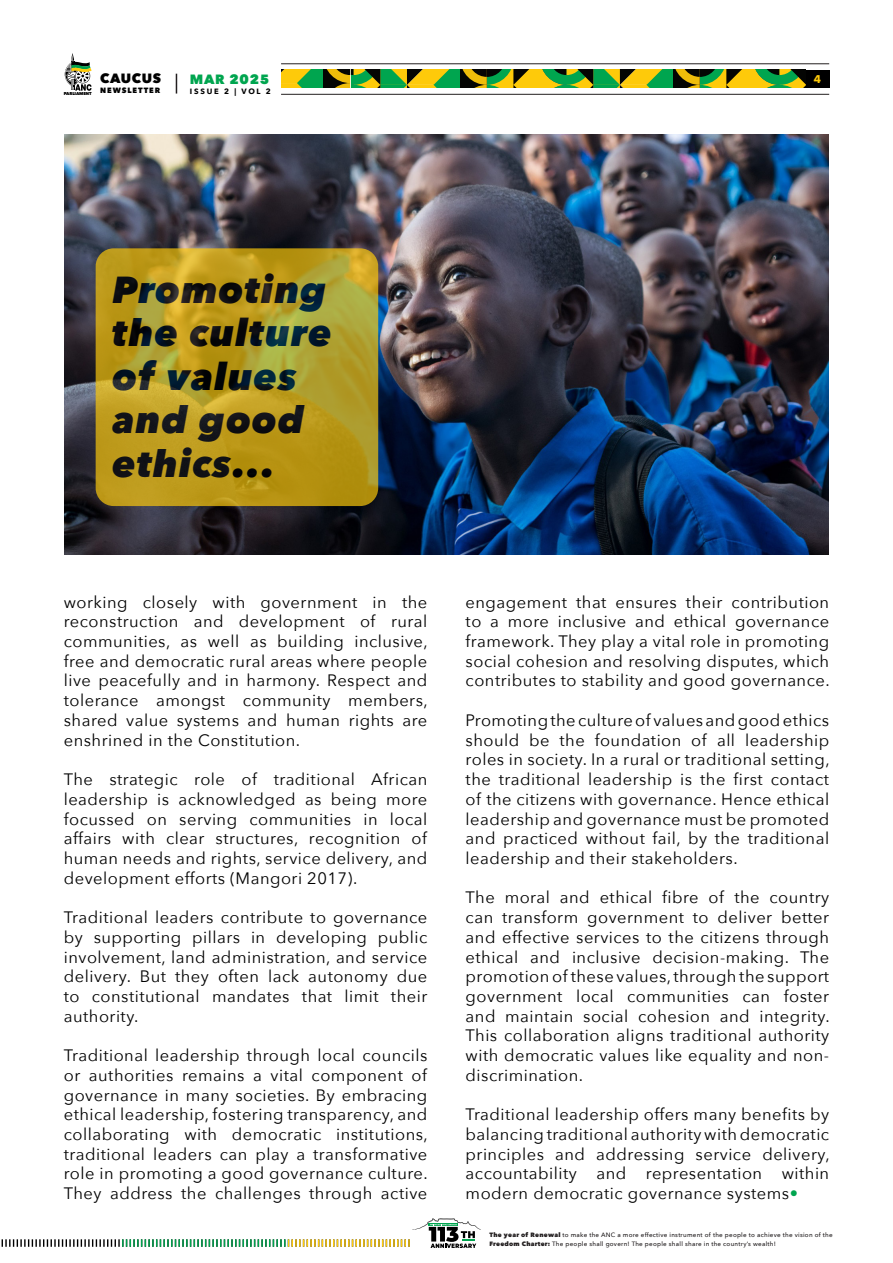
<style>
.page{position:relative;width:893px;height:1263px;background:#fff}
.page>*{position:absolute;margin:0;border:0;box-sizing:border-box;transform-origin:0 0}
.t1{font:italic 800 37.5px/43.5px "Avenir Next";letter-spacing:.03em;color:#000}
.t2{font:16.5px/19.6px "Avenir Next";letter-spacing:.03em;color:#000;text-align:justify}
.t3{font:800 13.35px "Avenir Next";letter-spacing:.05em;color:#00a54f}
.t4{font:800 13.35px "Avenir Next";letter-spacing:.05em;color:#000}
.t5{font:700 10.5px "Futura LT";color:#feca0a}
.t6{font:700 7.65px "Avenir Next";letter-spacing:.225em;color:#000}
.t7{font:800 7.65px "Avenir Next";letter-spacing:.12em;color:#000}
.t8{font:500 6.3px/8.9px "Avenir Next";letter-spacing:.04em;color:#231f20}
.t9{font:800 4.2px "Avenir Next";letter-spacing:-.03em;color:#000}
.s1{color:#00a54f}
.s2{font-weight:800}
</style>
<div class="page">
<div style="left:806px;top:70px;width:23px;height:18px;background:#000"></div>
<hr style="left:281px;top:64px;width:548px;height:1px;background:#231f20">
<hr style="left:281px;top:94px;width:548px;height:1px;background:#231f20">
<svg style="left:281px;top:70px;width:525px;height:18px;background:#729521"></svg>
<svg style="left:64px;top:53px;width:28px;height:38px"></svg>
<svg style="left:176px;top:74px;width:1px;height:20px"></svg>
<svg style="left:1px;top:1218px;width:480px;height:30px"></svg>
<img style="left:65px;top:135px;width:763px;height:419px">
<svg style="left:96px;top:248px;width:282px;height:258px;background:#ba9d22"></svg>
<p class="t9" style="left:64px;top:91px;width:29px">PARLIAMENT</p>
<p class="t4" style="left:100px;top:70px;width:63px">CAUCUS</p>
<p class="t7" style="left:100px;top:86px;width:62px">NEWSLETTER</p>
<p class="t3" style="left:190px;top:71px;width:81px">MAR 2025</p>
<p class="t6" style="left:190px;top:84px;width:82px">ISSUE 2 | VOL 2</p>
<p class="t5" style="left:814px;top:72px;width:9px">4</p>
<h1 class="t1" style="left:113px;top:268px;width:221px">Promoting the culture of values and good ethics...</h1>
<p class="t2" style="left:64px;top:591px;width:366px">working closely with government in the reconstruction and development of rural communities, as well as building inclusive, free and democratic rural areas where people live peacefully and in harmony. Respect and tolerance amongst community members, shared value systems and human rights are enshrined in the Constitution.</p>
<p class="t2" style="left:64px;top:769px;width:365px">The strategic role of traditional African leadership is acknowledged as being more focussed on serving communities in local affairs with clear structures, recognition of human needs and rights, service delivery, and development efforts (Mangori 2017).</p>
<p class="t2" style="left:64px;top:907px;width:365px">Traditional leaders contribute to governance by supporting pillars in developing public involvement, land administration, and service delivery. But they often lack autonomy due to constitutional mandates that limit their authority.</p>
<p class="t2" style="left:64px;top:1045px;width:366px">Traditional leadership through local councils or authorities remains a vital component of governance in many societies. By embracing ethical leadership, fostering transparency, and collaborating with democratic institutions, traditional leaders can play a transformative role in promoting a good governance culture.<br>They address the challenges through active</p>
<p class="t2" style="left:466px;top:591px;width:366px">engagement that ensures their contribution to a more inclusive and ethical governance framework. They play a vital role in promoting social cohesion and resolving disputes, which contributes to stability and good governance.</p>
<p class="t2" style="left:466px;top:710px;width:366px">Promoting the culture of values and good ethics should be the foundation of all leadership roles in society. In a rural or traditional setting, the traditional leadership is the first contact of the citizens with governance. Hence ethical leadership and governance must be promoted and practiced without fail, by the traditional leadership and their stakeholders.</p>
<p class="t2" style="left:466px;top:887px;width:366px">The moral and ethical fibre of the country can transform government to deliver better and effective services to the citizens through ethical and inclusive decision-making. The promotion of these values, through the support government local communities can foster and maintain social cohesion and integrity.<br>This collaboration aligns traditional authority with democratic values like equality and non&shy;discrimination.</p>
<p class="t2" style="left:466px;top:1104px;width:366px">Traditional leadership offers many benefits by balancing traditional authority with democratic principles and addressing service delivery, accountability and representation within modern democratic governance systems<span class="s1">•</span></p>
<p class="t8" style="left:490px;top:1230px;width:345px"><span class="s2">The year of Renewal</span> to make the ANC a more effective instrument of the people to achieve the vision of the<br><span class="s2">Freedom Charter:</span> The people shall govern! The people shall share in the country’s wealth!</p>
</div>
